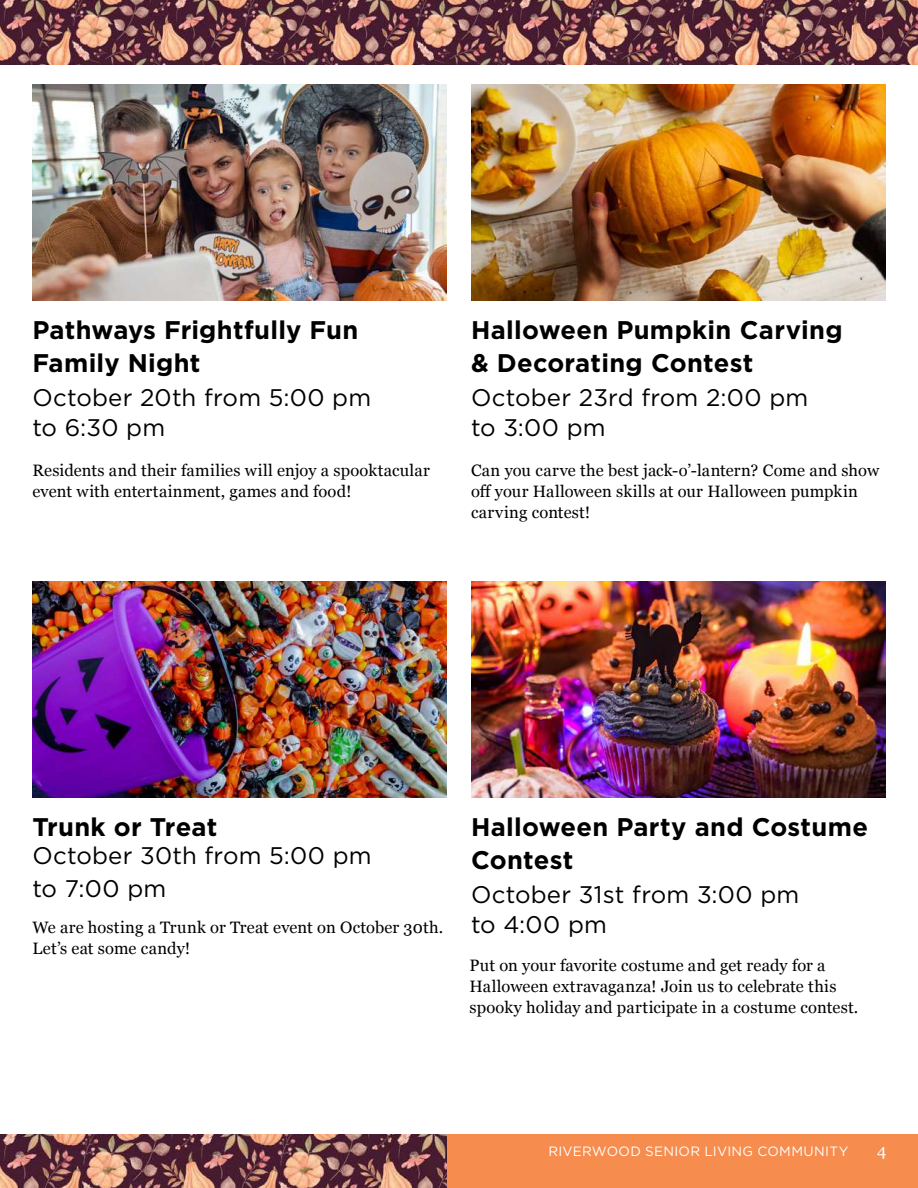
<style>
.page{position:relative;width:918px;height:1188px;background:#fff}
.page>*{position:absolute;margin:0;border:0;box-sizing:border-box;transform-origin:0 0}
.t1{font:700 25.5px/33px "Gotham";letter-spacing:.01em;color:#000}
.t2{font:24px/30px "Gotham";letter-spacing:.01em;color:#000}
.t3{font:16.5px/21.3px "Georgia";letter-spacing:.01em;color:#000}
.t4{font:16.5px "Georgia";color:#fff}
.t5{font:13.5px "Gotham";letter-spacing:.02em;color:#fff}
</style>
<div class="page">
<img style="left:0;top:1135px;width:447px;height:53px">
<div style="left:447px;top:1135px;width:471px;height:53px;background:#f68c4e"></div>
<img style="left:0;top:0;width:918px;height:65px">
<img style="left:32px;top:84px;width:415px;height:216px">
<img style="left:471px;top:84px;width:415px;height:216px">
<img style="left:32px;top:581px;width:415px;height:216px">
<img style="left:471px;top:581px;width:415px;height:216px">
<h1 class="t1" style="left:32px;top:313px;width:327px">Pathways Frightfully Fun<br>Family Night</h1>
<h2 class="t2" style="left:32px;top:382px;width:340px">October 20th from 5:00 pm to 6:30 pm</h2>
<p class="t3" style="left:32px;top:459px;width:399px">Residents and their families will enjoy a spooktacular event with entertainment, games and food!</p>
<h1 class="t1" style="left:471px;top:313px;width:373px">Halloween Pumpkin Carving &amp; Decorating Contest</h1>
<h2 class="t2" style="left:471px;top:382px;width:339px">October 23rd from 2:00 pm to 3:00 pm</h2>
<p class="t3" style="left:471px;top:459px;width:410px">Can you carve the best jack-o’-lantern? Come and show off your Halloween skills at our Halloween pumpkin carving contest!</p>
<h1 class="t1" style="left:32px;top:810px;width:187px">Trunk or Treat</h1>
<h2 class="t2" style="left:32px;top:839px;width:341px;line-height:33px">October 30th from 5:00 pm to 7:00 pm</h2>
<p class="t3" style="left:32px;top:916px;width:412px">We are hosting a Trunk or Treat event on October 30th.<br>Let’s eat some candy!</p>
<h1 class="t1" style="left:471px;top:810px;width:399px">Halloween Party and Costume<br>Contest</h1>
<h2 class="t2" style="left:471px;top:879px;width:330px">October 31st from 3:00 pm to 4:00 pm</h2>
<p class="t3" style="left:470px;top:954px;width:390px">Put on your favorite costume and get ready for a<br>Halloween extravaganza! Join us to celebrate this spooky holiday and participate in a costume contest.</p>
<p class="t5" style="left:548px;top:1142px;width:302px">RIVERWOOD SENIOR LIVING COMMUNITY</p>
<p class="t4" style="left:877px;top:1138px;width:11px">4</p>
</div>
